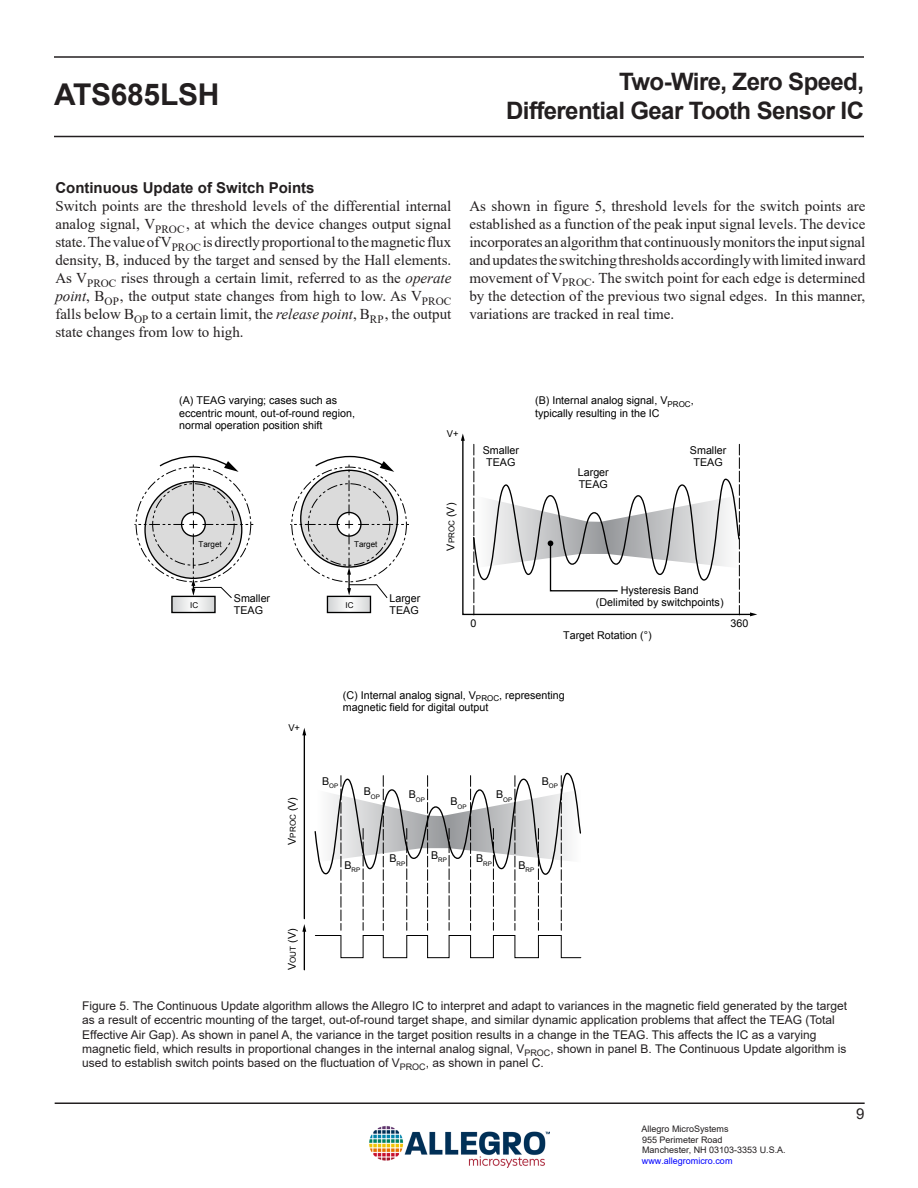
<style>
.page{position:relative;width:918px;height:1188px;background:#fff}
.page>*{position:absolute;margin:0;border:0;box-sizing:border-box;transform-origin:0 0}
.t1{font:700 30px "Arial";letter-spacing:-.01em;color:#231f20}
.t2{font:700 24px/28.8px "Arial";letter-spacing:-.025em;color:#231f20;text-align:right}
.Front-DescriptionFir{font:15px/18px "Times New Roman";color:#231f20;text-align:justify}
.Front-Heading1_Conti{font:700 15px "Arial";color:#231f20}
.t3{font:15px "Arial";color:#231f20}
.Front-Caption{font:12px/14.4px "Arial";color:#231f20}
.t4{font:10.8px/12.1px "Arial";color:#000}
.t5{font:9.45px "Arial";color:#000}
.t6{font:9px/10.8px "Arial";color:#231f20}
.t7{font:9px "Arial";color:#00f}
.t8{font:8.1px "Arial";color:#000}
.t9{font:6.3px "Arial";color:#000}
.s1{font-style:italic}
.s2{font-size:8.1px}
</style>
<div class="page">
<hr style="left:55px;top:1102px;width:810px;height:2px;background:#231f20">
<hr style="left:54px;top:136px;width:810px;height:1px;background:#231f20">
<hr style="left:54px;top:56px;width:810px;height:2px;background:#231f20">
<img style="left:370px;top:1126px;width:180px;height:42px">
<svg style="left:462px;top:441px;width:288px;height:175px"></svg>
<svg style="left:461px;top:433px;width:4px;height:8px"></svg>
<svg style="left:750px;top:612px;width:7px;height:4px"></svg>
<hr style="left:304px;top:734px;width:1px;height:185px;background:#000">
<hr style="left:304px;top:928px;width:1px;height:42px;background:#000">
<svg style="left:302px;top:728px;width:4px;height:7px"></svg>
<svg style="left:302px;top:924px;width:4px;height:8px"></svg>
<svg style="left:314px;top:772px;width:268px;height:186px"></svg>
<svg style="left:134px;top:455px;width:119px;height:143px"></svg>
<svg style="left:173px;top:598px;width:41px;height:13px"></svg>
<div style="left:171px;top:596px;width:45px;height:17px;border:1px solid #000"></div>
<svg style="left:290px;top:455px;width:119px;height:144px"></svg>
<svg style="left:329px;top:598px;width:40px;height:13px"></svg>
<div style="left:327px;top:596px;width:44px;height:17px;border:1px solid #000"></div>
<h1 class="t1" style="left:54px;top:74px;width:167px">ATS685LSH</h1>
<h2 class="t2" style="left:506px;top:68px;width:359px">Two-Wire, Zero Speed,<br>Differential Gear Tooth Sensor IC</h2>
<p class="Front-Heading1_Conti" style="left:55px;top:177px;width:261px">Continuous Update of Switch Points</p>
<p class="Front-DescriptionFir" style="left:55px;top:197px;width:398px">Switch points are the threshold levels of the differential internal analog signal, V<sub>PROC</sub>, at which the device changes output signal state. The value of V<sub>PROC</sub> is directly proportional to the magnetic flux density, B, induced by the target and sensed by the Hall elements.<br>As V<sub>PROC</sub> rises through a certain limit, referred to as the <span class="s1">operate point</span>, B<sub>OP</sub>, the output state changes from high to low. As V<sub>PROC </sub>falls below B<sub>OP</sub> to a certain limit, the <span class="s1">release point</span>, B<sub>RP</sub>, the output state changes from low to high.</p>
<p class="Front-DescriptionFir" style="left:469px;top:196px;width:398px">As shown in figure 5, threshold levels for the switch points are established as a function of the peak input signal levels. The device incorporates an algorithm that continuously monitors the input signal and updates the switching thresholds accordingly with limited inward movement of V<sub>PROC</sub>. The switch point for each edge is determined by the detection of the previous two signal edges. In this manner, variations are tracked in real time.</p>
<p class="t4" style="left:179px;top:395px;width:177px">(A) TEAG varying; cases such as eccentric mount, out-of-round region, normal operation position shift</p>
<p class="t4" style="left:535px;top:395px;width:160px">(B) Internal analog signal, V<sub>PROC</sub>, typically resulting in the IC</p>
<p class="t5" style="left:447px;top:428px;width:13px">V+</p>
<p class="t4" style="left:483px;top:444px;width:38px;text-align:center">Smaller<br>TEAG</p>
<p class="t4" style="left:690px;top:444px;width:38px;text-align:center">Smaller<br>TEAG</p>
<p class="t8" style="left:199px;top:539px;width:25px">Target</p>
<p class="t8" style="left:190px;top:600px;width:10px">IC</p>
<p class="t4" style="left:234px;top:592px;width:38px">Smaller<br>TEAG</p>
<p class="t5" style="left:288px;top:722px;width:13px">V+</p>
<p class="t4" style="left:286px;top:845px;width:49px;rotate:-90deg">V<span class="s2">PROC</span> (V)</p>
<p class="t4" style="left:286px;top:970px;width:43px;rotate:-90deg">V<span class="s2">OUT</span> (V)</p>
<p class="t8" style="left:354px;top:539px;width:25px">Target</p>
<p class="t8" style="left:346px;top:600px;width:10px">IC</p>
<p class="t4" style="left:389px;top:592px;width:33px">Larger<br>TEAG</p>
<p class="t4" style="left:445px;top:551px;width:49px;rotate:-90deg">V<span class="s2">PROC</span> (V)</p>
<p class="t4" style="left:471px;top:618px;width:7px">0</p>
<p class="t4" style="left:578px;top:467px;width:33px">Larger<br>TEAG</p>
<p class="t4" style="left:596px;top:584px;width:129px;text-align:center">Hysteresis Band (Delimited by switchpoints)</p>
<p class="t4" style="left:563px;top:629px;width:90px">Target Rotation (°)</p>
<p class="t4" style="left:731px;top:618px;width:19px">360</p>
<p class="t4" style="left:343px;top:689px;width:223px">(C) Internal analog signal, V<sub>PROC</sub>, representing magnetic field for digital output</p>
<p class="t9" style="left:322px;top:782px;width:18px"><sup>B</sup>OP</p>
<p class="t9" style="left:364px;top:792px;width:18px"><sup>B</sup>OP</p>
<p class="t9" style="left:409px;top:796px;width:18px"><sup>B</sup>OP</p>
<p class="t9" style="left:450px;top:802px;width:18px"><sup>B</sup>OP</p>
<p class="t9" style="left:496px;top:796px;width:18px"><sup>B</sup>OP</p>
<p class="t9" style="left:542px;top:782px;width:18px"><sup>B</sup>OP</p>
<p class="t9" style="left:344px;top:866px;width:17px"><sup>B</sup>RP</p>
<p class="t9" style="left:389px;top:859px;width:17px"><sup>B</sup>RP</p>
<p class="t9" style="left:431px;top:856px;width:17px"><sup>B</sup>RP</p>
<p class="t9" style="left:476px;top:859px;width:17px"><sup>B</sup>RP</p>
<p class="t9" style="left:518px;top:866px;width:17px"><sup>B</sup>RP</p>
<p class="Front-Caption" style="left:82px;top:998px;width:766px">Figure 5. The Continuous Update algorithm allows the Allegro IC to interpret and adapt to variances in the magnetic field generated by the target as a result of eccentric mounting of the target, out-of-round target shape, and similar dynamic application problems that affect the TEAG (Total Effective Air Gap). As shown in panel A, the variance in the target position results in a change in the TEAG. This affects the IC as a varying magnetic field, which results in proportional changes in the internal analog signal, V<sub>PROC</sub>, shown in panel B. The Continuous Update algorithm is used to establish switch points based on the fluctuation of V<sub>PROC</sub>, as shown in panel C.</p>
<p class="t6" style="left:642px;top:1123px;width:146px">Allegro MicroSystems<br>955 Perimeter Road<br>Manchester, NH 03103-3353 U.S.A.</p>
<p class="t7" style="left:642px;top:1155px;width:92px">www.allegromicro.com</p>
<p class="t3" style="left:856px;top:1103px;width:10px">9</p>
</div>
